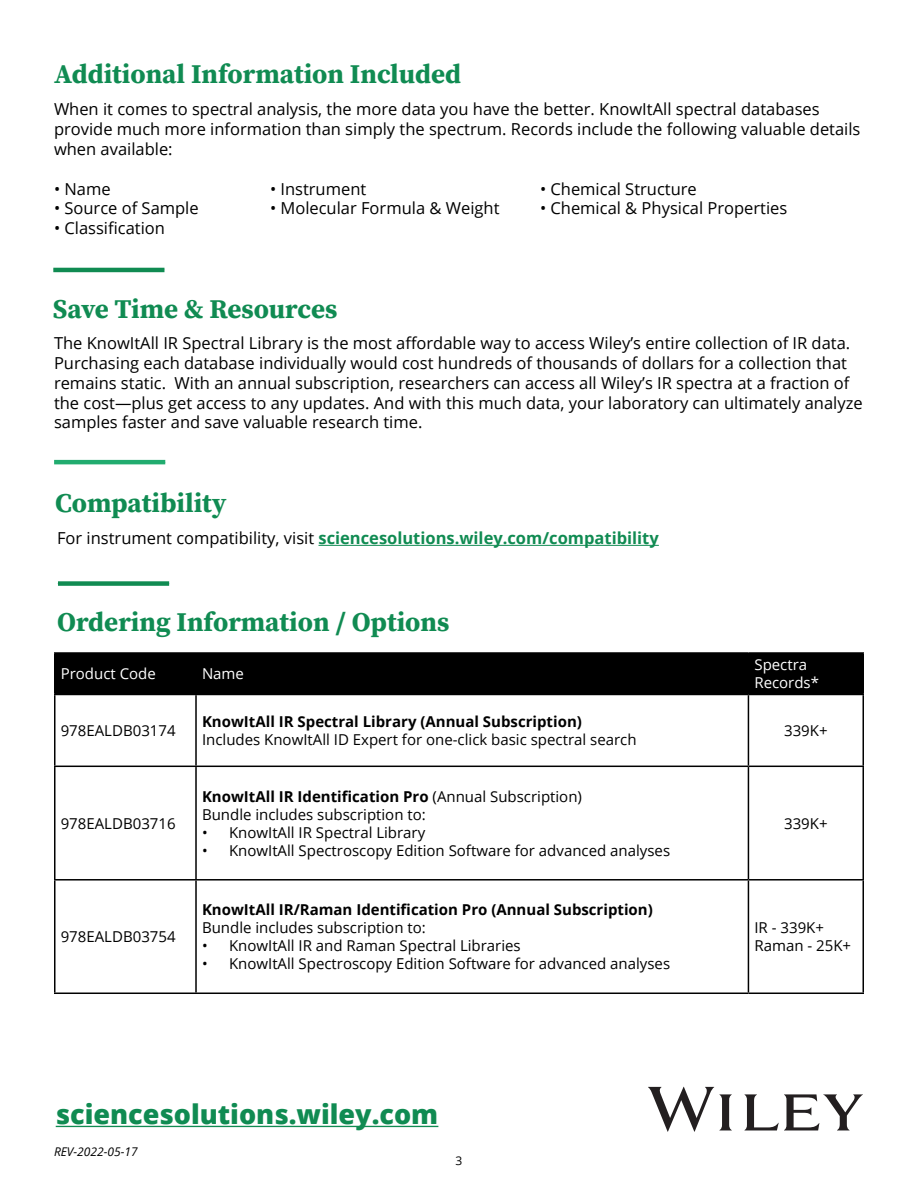
<style>
.page{position:relative;width:918px;height:1188px;background:#fff}
.page>*{position:absolute;margin:0;border:0;box-sizing:border-box;transform-origin:0 0}
.t1{font:700 27px "Source Serif Pro";color:#108b52}
.t2{font:800 27px "Open Sans";color:#108b52}
.t3{font:16.5px/19.8px "Open Sans";color:#000}
.t4{font:700 16.5px "Open Sans";color:#108b52}
.t5{font:15px "Open Sans";color:#000}
.t6{font:700 15px/18px "Open Sans";color:#000}
.t7{font:15px/18px "Open Sans";color:#fff}
.t8{font:italic 12px "Open Sans";color:#000}
.t9{font:12px "Open Sans";color:#000}
.s1{font-weight:400;color:#000}
.s2{font-weight:400}
</style>
<div class="page">
<hr style="left:53px;top:268px;width:111px;height:4px;background:#108b52">
<hr style="left:319px;top:545px;width:340px;height:1px;background:#108b52">
<hr style="left:54px;top:460px;width:111px;height:4px;background:#21ac6f">
<div style="left:58px;top:581px;width:111px;height:5px;background:#108b52"></div>
<svg style="left:648px;top:1087px;width:215px;height:45px"></svg>
<div style="left:56px;top:654px;width:806px;height:40px;background:#000"></div>
<hr style="left:54px;top:652px;width:142px;height:2px;background:#000">
<hr style="left:54px;top:654px;width:2px;height:40px;background:#000">
<hr style="left:196px;top:652px;width:552px;height:2px;background:#000">
<hr style="left:195px;top:654px;width:2px;height:40px;background:#000">
<hr style="left:748px;top:652px;width:116px;height:2px;background:#000">
<hr style="left:748px;top:654px;width:1px;height:40px;background:#000">
<hr style="left:862px;top:654px;width:2px;height:40px;background:#000">
<hr style="left:54px;top:694px;width:142px;height:1px;background:#000">
<hr style="left:54px;top:695px;width:2px;height:71px;background:#000">
<hr style="left:196px;top:694px;width:552px;height:1px;background:#000">
<hr style="left:195px;top:695px;width:2px;height:71px;background:#000">
<hr style="left:748px;top:694px;width:116px;height:1px;background:#000">
<hr style="left:748px;top:695px;width:1px;height:71px;background:#000">
<hr style="left:862px;top:695px;width:2px;height:71px;background:#000">
<hr style="left:54px;top:766px;width:142px;height:1px;background:#000">
<hr style="left:54px;top:767px;width:2px;height:112px;background:#000">
<hr style="left:196px;top:766px;width:552px;height:1px;background:#000">
<hr style="left:195px;top:767px;width:2px;height:112px;background:#000">
<hr style="left:748px;top:766px;width:116px;height:1px;background:#000">
<hr style="left:748px;top:767px;width:1px;height:112px;background:#000">
<hr style="left:862px;top:767px;width:2px;height:112px;background:#000">
<hr style="left:54px;top:879px;width:142px;height:2px;background:#000">
<hr style="left:54px;top:881px;width:2px;height:112px;background:#000">
<hr style="left:196px;top:879px;width:552px;height:2px;background:#000">
<hr style="left:195px;top:881px;width:2px;height:112px;background:#000">
<hr style="left:748px;top:879px;width:116px;height:2px;background:#000">
<hr style="left:748px;top:881px;width:1px;height:112px;background:#000">
<hr style="left:862px;top:881px;width:2px;height:112px;background:#000">
<hr style="left:54px;top:993px;width:142px;height:1px;background:#000">
<hr style="left:196px;top:993px;width:552px;height:1px;background:#000">
<hr style="left:748px;top:993px;width:116px;height:1px;background:#000">
<hr style="left:56px;top:1126px;width:382px;height:1px;background:#108b52">
<p class="t1" style="left:54px;top:55px;width:409px">Additional Information Included</p>
<p class="t3" style="left:54px;top:99px;width:808px">When it comes to spectral analysis, the more data you have the better. KnowItAll spectral databases provide much more information than simply the spectrum. Records include the following valuable details when available:</p>
<p class="t3" style="left:54px;top:178px;width:58px">• Name</p>
<p class="t3" style="left:270px;top:178px;width:98px">• Instrument</p>
<p class="t3" style="left:540px;top:178px;width:158px">• Chemical Structure</p>
<p class="t3" style="left:54px;top:198px;width:146px">• Source of Sample</p>
<p class="t3" style="left:270px;top:198px;width:231px">• Molecular Formula &amp; Weight</p>
<p class="t3" style="left:540px;top:198px;width:249px">• Chemical &amp; Physical Properties</p>
<p class="t3" style="left:54px;top:218px;width:113px">• Classification</p>
<p class="t1" style="left:53px;top:290px;width:286px">Save Time &amp; Resources</p>
<p class="t3" style="left:54px;top:333px;width:810px">The KnowItAll IR Spectral Library is the most affordable way to access Wiley’s entire collection of IR data.<br>Purchasing each database individually would cost hundreds of thousands of dollars for a collection that remains static. With an annual subscription, researchers can access all Wiley’s IR spectra at a fraction of the cost—plus get access to any updates. And with this much data, your laboratory can ultimately analyze samples faster and save valuable research time.</p>
<p class="t1" style="left:55px;top:484px;width:173px">Compatibility</p>
<p class="t4" style="left:57px;top:526px;width:603px"><span class="s1">For instrument compatibility, visit</span> sciencesolutions.wiley.com/compatibility</p>
<p class="t1" style="left:57px;top:603px;width:394px">Ordering Information / Options</p>
<p class="t7" style="left:61px;top:665px;width:97px">Product Code</p>
<p class="t7" style="left:202px;top:665px;width:44px">Name</p>
<p class="t7" style="left:754px;top:656px;width:66px">Spectra<br>Records*</p>
<p class="t5" style="left:61px;top:720px;width:116px">978EALDB03174</p>
<p class="t6" style="left:202px;top:712px;width:381px">KnowItAll IR Spectral Library (Annual Subscription)</p>
<p class="t5" style="left:202px;top:729px;width:436px">Includes KnowItAll ID Expert for one-click basic spectral search</p>
<p class="t5" style="left:784px;top:720px;width:45px">339K+</p>
<p class="t5" style="left:61px;top:813px;width:116px">978EALDB03716</p>
<p class="t5" style="left:61px;top:927px;width:116px">978EALDB03754</p>
<p class="t6" style="left:202px;top:787px;width:381px">KnowItAll IR Identification Pro <span class="s2">(Annual Subscription)</span></p>
<p class="t5" style="left:202px;top:804px;width:225px">Bundle includes subscription to:</p>
<p class="t5" style="left:202px;top:822px;width:225px">• KnowItAll IR Spectral Library</p>
<p class="t5" style="left:202px;top:840px;width:470px">• KnowItAll Spectroscopy Edition Software for advanced analyses</p>
<p class="t6" style="left:202px;top:900px;width:452px">KnowItAll IR/Raman Identification Pro (Annual Subscription)<br><span class="s2">Bundle includes subscription to:</span></p>
<p class="t5" style="left:202px;top:936px;width:320px">• KnowItAll IR and Raman Spectral Libraries</p>
<p class="t5" style="left:202px;top:954px;width:470px">• KnowItAll Spectroscopy Edition Software for advanced analyses</p>
<p class="t2" style="left:56px;top:1094px;width:384px">sciencesolutions.wiley.com</p>
<p class="t8" style="left:54px;top:1143px;width:85px">REV-2022-05-17</p>
<p class="t9" style="left:456px;top:1152px;width:8px">3</p>
<p class="t5" style="left:784px;top:813px;width:45px">339K+</p>
<p class="t5" style="left:754px;top:918px;width:71px">IR - 339K+</p>
<p class="t5" style="left:754px;top:936px;width:98px">Raman - 25K+</p>
</div>
